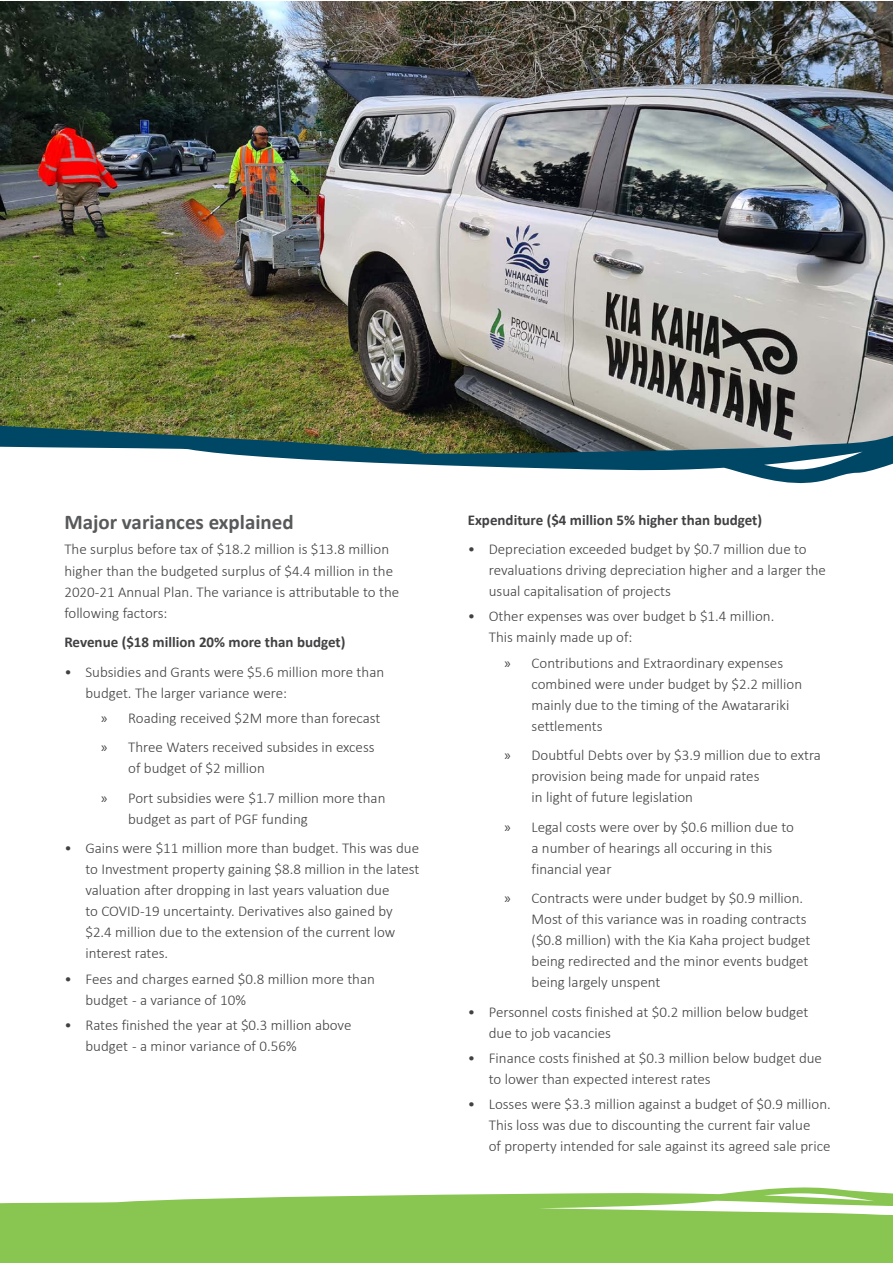
<style>
.page{position:relative;width:893px;height:1263px;background:#fff}
.page>*{position:absolute;margin:0;border:0;box-sizing:border-box;transform-origin:0 0}
.t1{font:700 21px "Calibri";color:#58595b}
.t2{font:300 15px/21px "Calibri";color:#414042}
.t3{font:700 15px "Calibri";color:#414042}
.s1{font-family:"Myriad Pro";font-weight:400}
</style>
<div class="page">
<svg style="left:0;top:1187px;width:893px;height:76px;fill:#88c651"></svg>
<img style="left:0;top:1px;width:893px;height:425px">
<img style="left:0;top:426px;width:893px;height:58px">
<h1 class="t1" style="left:64px;top:507px;width:231px">Major variances explained</h1>
<p class="t2" style="left:64px;top:539px;width:336px">The surplus before tax of $18.2 million is $13.8 million higher than the budgeted surplus of $4.4 million in the 2020-21 Annual Plan. The variance is attributable to the following factors:</p>
<p class="t3" style="left:64px;top:631px;width:282px">Revenue ($18 million 20% more than budget)</p>
<p class="t2" style="left:85px;top:661px;width:300px;text-indent:-21px">• Subsidies and Grants were $5.6 million more than budget. The larger variance were:</p>
<p class="t2" style="left:101px;top:703px;width:281px;line-height:29.5px"><span class="s1">»</span> Roading received $2M more than forecast <span class="s1">»</span> Three Waters received subsides in excess</p>
<p class="t2" style="left:101px;top:753px;width:286px;line-height:29.5px;text-indent:27px">of budget of $2 million<br><span class="s1">»</span> Port subsidies were $1.7 million more than</p>
<p class="t2" style="left:128px;top:808px;width:181px">budget as part of PGF funding</p>
<p class="t2" style="left:85px;top:838px;width:336px;text-indent:-21px">• Gains were $11 million more than budget. This was due to Investment property gaining $8.8 million in the latest valuation after dropping in last years valuation due<br>to COVID-19 uncertainty. Derivatives also gained by $2.4 million due to the extension of the current low interest rates.</p>
<p class="t2" style="left:85px;top:968px;width:291px;text-indent:-21px">• Fees and charges earned $0.8 million more than budget - a variance of 10%</p>
<p class="t2" style="left:85px;top:1014px;width:268px;text-indent:-21px">• Rates finished the year at $0.3 million above budget - a minor variance of 0.56%</p>
<p class="t3" style="left:468px;top:509px;width:296px">Expenditure ($4 million 5% higher than budget)</p>
<p class="t2" style="left:489px;top:539px;width:339px;text-indent:-21px">• Depreciation exceeded budget by $0.7 million due to revaluations driving depreciation higher and a larger the usual capitalisation of projects</p>
<p class="t2" style="left:489px;top:606px;width:287px;text-indent:-21px">• Other expenses was over budget b $1.4 million.<br>This mainly made up of:</p>
<p class="t2" style="left:531px;top:652px;width:272px;text-indent:-27px"><span class="s1">»</span> Contributions and Extraordinary expenses combined were under budget by $2.2 million mainly due to the timing of the Awatarariki settlements</p>
<p class="t2" style="left:531px;top:745px;width:291px;text-indent:-27px"><span class="s1">»</span> Doubtful Debts over by $3.9 million due to extra provision being made for unpaid rates<br>in light of future legislation</p>
<p class="t2" style="left:531px;top:816px;width:264px;text-indent:-27px"><span class="s1">»</span> Legal costs were over by $0.6 million due to a number of hearings all occuring in this financial year</p>
<p class="t2" style="left:531px;top:888px;width:280px;text-indent:-27px"><span class="s1">»</span> Contracts were under budget by $0.9 million.<br>Most of this variance was in roading contracts ($0.8 million) with the Kia Kaha project budget being redirected and the minor events budget being largely unspent</p>
<p class="t2" style="left:489px;top:1001px;width:321px;text-indent:-21px">• Personnel costs finished at $0.2 million below budget due to job vacancies</p>
<p class="t2" style="left:489px;top:1047px;width:335px;text-indent:-21px">• Finance costs finished at $0.3 million below budget due to lower than expected interest rates</p>
<p class="t2" style="left:489px;top:1094px;width:344px;text-indent:-21px">• Losses were $3.3 million against a budget of $0.9 million.<br>This loss was due to discounting the current fair value<br>of property intended for sale against its agreed sale price</p>
</div>
